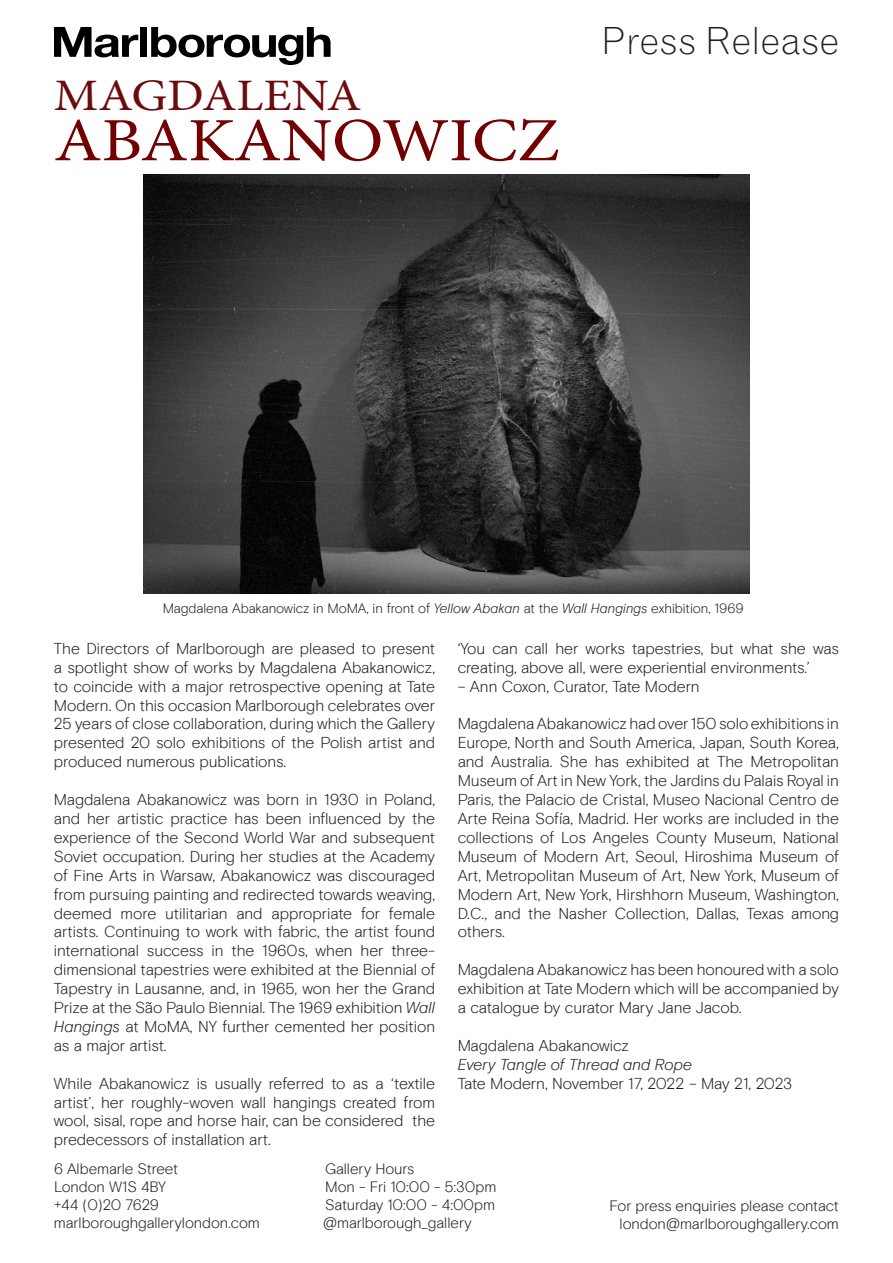
<style>
.page{position:relative;width:893px;height:1263px;background:#fff}
.page>*{position:absolute;margin:0;border:0;box-sizing:border-box;transform-origin:0 0}
.t1{font:61.5px "Minion Pro";letter-spacing:-.005em;color:#730000;scale:1.12 1}
.t2{font:45px "Minion Pro";color:#6b0b0e;scale:1.11 1}
.t3{font:300 37.5px "Grotesque MT Std";color:#231f20}
.t4{font:300 15.75px/18.9px "Basis Grotesque";letter-spacing:-.005em;color:#231f20;text-align:justify}
.t5{font:italic 300 15.75px "Basis Grotesque";color:#231f20}
.t6{font:300 15px "Basis Grotesque";color:#231f20}
.t7{font:300 13.5px "Basis Grotesque";letter-spacing:-.005em;color:#231f20}
.s1{font-style:italic}
</style>
<div class="page">
<svg style="left:54px;top:27px;width:84px;height:30px"></svg>
<div style="left:140px;top:27px;width:7px;height:30px;background:#000"></div>
<svg style="left:151px;top:27px;width:180px;height:38px"></svg>
<img style="left:143px;top:175px;width:606px;height:419px">
<p class="t2" style="left:54px;top:65px;width:279px">MAGDALENA</p>
<p class="t1" style="left:54px;top:99px;width:452px">ABAKANOWICZ</p>
<p class="t3" style="left:601px;top:18px;width:239px">Press Release</p>
<p class="t7" style="left:163px;top:600px;width:582px">Magdalena Abakanowicz in MoMA, in front of <span class="s1">Yellow Abakan</span> at the <span class="s1">Wall Hangings</span> exhibition, 1969</p>
<p class="t4" style="left:54px;top:639px;width:383px">The Directors of Marlborough are pleased to present a spotlight show of works by Magdalena Abakanowicz, to coincide with a major retrospective opening at Tate Modern. On this occasion Marlborough celebrates over 25 years of close collaboration, during which the Gallery presented 20 solo exhibitions of the Polish artist and produced numerous publications.</p>
<p class="t4" style="left:54px;top:790px;width:383px">Magdalena Abakanowicz was born in 1930 in Poland, and her artistic practice has been influenced by the experience of the Second World War and subsequent Soviet occupation. During her studies at the Academy of Fine Arts in Warsaw, Abakanowicz was discouraged from pursuing painting and redirected towards weaving, deemed more utilitarian and appropriate for female artists. Continuing to work with fabric, the artist found international success in the 1960s, when her three&shy;dimensional tapestries were exhibited at the Biennial of Tapestry in Lausanne, and, in 1965, won her the Grand Prize at the São Paulo Biennial. The 1969 exhibition <span class="s1">Wall Hangings</span> at MoMA, NY further cemented her position as a major artist.</p>
<p class="t4" style="left:54px;top:1073px;width:383px">While Abakanowicz is usually referred to as a ‘textile artist’, her roughly-woven wall hangings created from wool, sisal, rope and horse hair, can be considered the predecessors of installation art.</p>
<p class="t4" style="left:458px;top:639px;width:383px">‘You can call her works tapestries, but what she was creating, above all, were experiential environments.’</p>
<p class="t4" style="left:458px;top:677px;width:244px">– Ann Coxon, Curator, Tate Modern</p>
<p class="t4" style="left:458px;top:714px;width:383px">Magdalena Abakanowicz had over 150 solo exhibitions in Europe, North and South America, Japan, South Korea, and Australia. She has exhibited at The Metropolitan Museum of Art in New York, the Jardins du Palais Royal in Paris, the Palacio de Cristal, Museo Nacional Centro de Arte Reina Sofía, Madrid. Her works are included in the collections of Los Angeles County Museum, National Museum of Modern Art, Seoul, Hiroshima Museum of Art, Metropolitan Museum of Art, New York, Museum of Modern Art, New York, Hirshhorn Museum, Washington, D.C., and the Nasher Collection, Dallas, Texas among others.</p>
<p class="t4" style="left:458px;top:960px;width:383px">Magdalena Abakanowicz has been honoured with a solo exhibition at Tate Modern which will be accompanied by a catalogue by curator Mary Jane Jacob.</p>
<p class="t4" style="left:458px;top:1036px;width:173px">Magdalena Abakanowicz</p>
<p class="t5" style="left:458px;top:1055px;width:236px">Every Tangle of Thread and Rope</p>
<p class="t4" style="left:458px;top:1073px;width:336px">Tate Modern, November 17, 2022 – May 21, 2023</p>
<p class="t6" style="left:54px;top:1159px;width:126px">6 Albemarle Street</p>
<p class="t6" style="left:54px;top:1177px;width:114px">London W1S 4BY</p>
<p class="t6" style="left:54px;top:1195px;width:106px">+44 (0)20 7629</p>
<p class="t6" style="left:54px;top:1214px;width:208px">marlboroughgallerylondon.com</p>
<p class="t6" style="left:325px;top:1159px;width:91px">Gallery Hours</p>
<p class="t6" style="left:325px;top:1177px;width:173px">Mon - Fri 10:00 - 5:30pm</p>
<p class="t6" style="left:325px;top:1195px;width:171px">Saturday 10:00 - 4:00pm</p>
<p class="t6" style="left:323px;top:1214px;width:150px">@marlborough_gallery</p>
<p class="t6" style="left:609px;top:1197px;width:231px">For press enquiries please contact</p>
<p class="t6" style="left:619px;top:1215px;width:221px">london@marlboroughgallery.com</p>
</div>
